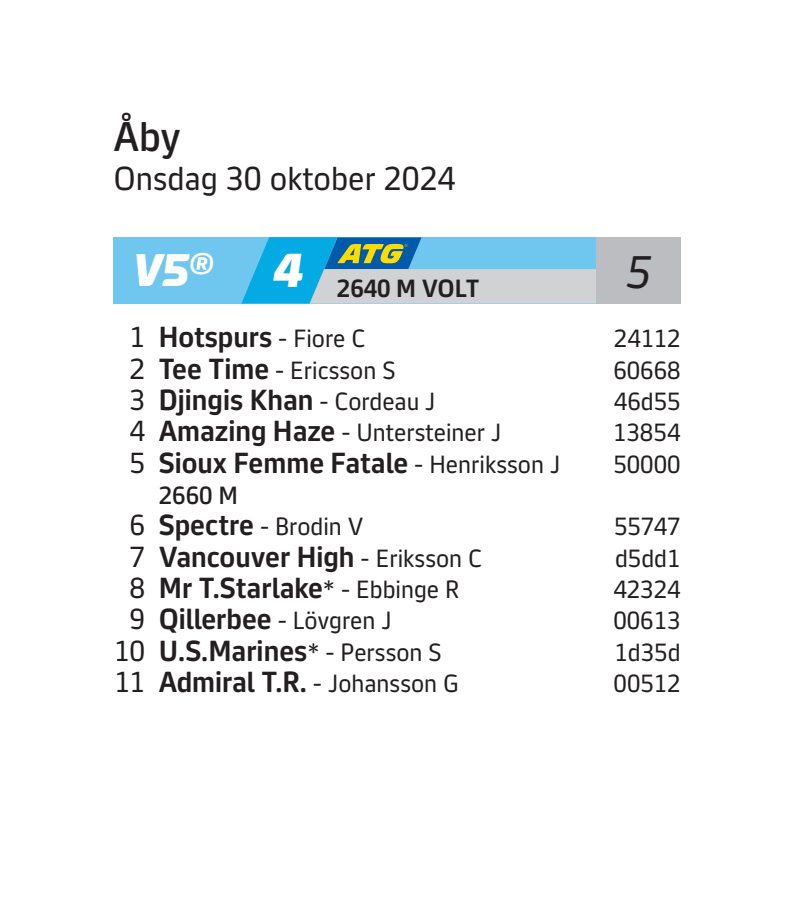
<style>
.page{position:relative;width:794px;height:908px;background:#fff}
.page>*{position:absolute;margin:0;border:0;box-sizing:border-box;transform-origin:0 0}
.t1{font:46px "ATG Rubrik";color:#fff}
.t2{font:44px "ATG Rubrik";color:#fff}
.t3{font:italic 44px "ATG Text";color:#231f20}
.t4{font:500 40px "ATG Text";color:#231f20}
.t5{font:32px "ATG Text";color:#231f20}
.HorseAndRider{font:700 28px "ATG Text";color:#231f20}
.S_REKORD{font:28px "ATG Text";color:#231f20}
.HorseAndRider-2{font:24px "ATG Text";color:#231f20}
.S_REKORD-2{font:24px "ATG Text";color:#231f20}
.t6{font:700 24px "ATG Text";color:#231f20}
.Distance{font:500 24px "ATG Text";color:#231f20}
.s1{font-weight:400;font-size:24px}
.s2{font-weight:700;font-size:28px}
</style>
<div class="page">
<div style="left:595px;top:237px;width:85px;height:66px;background:#bcbdc0"></div>
<svg style="left:113px;top:237px;width:483px;height:66px;background:#79bfdb"></svg>
<p class="t4" style="left:113px;top:113px;width:69px">Åby</p>
<p class="t5" style="left:113px;top:159px;width:343px">Onsdag 30 oktober 2024</p>
<p class="t2" style="left:134px;top:244px;width:80px">V5®</p>
<p class="t1" style="left:273px;top:243px;width:32px">4</p>
<p class="t6" style="left:337px;top:274px;width:144px">2640 M VOLT</p>
<p class="t3" style="left:626px;top:246px;width:26px">5</p>
<p class="S_REKORD" style="left:129px;top:320px;width:17px">1</p>
<p class="HorseAndRider" style="left:159px;top:320px;width:208px">Hotspurs <span class="s1">- Fiore C</span></p>
<p class="S_REKORD-2" style="left:614px;top:324px;width:68px">24112</p>
<p class="S_REKORD" style="left:129px;top:352px;width:17px">2</p>
<p class="HorseAndRider-2" style="left:159px;top:356px;width:238px"><span class="s2">Tee Time</span> - Ericsson S</p>
<p class="S_REKORD-2" style="left:613px;top:356px;width:69px">60668</p>
<p class="S_REKORD" style="left:129px;top:383px;width:17px">3</p>
<p class="HorseAndRider" style="left:159px;top:383px;width:278px">Djingis Khan <span class="s1">- Cordeau J</span></p>
<p class="S_REKORD-2" style="left:614px;top:387px;width:68px">46d55</p>
<p class="S_REKORD" style="left:129px;top:414px;width:17px">4</p>
<p class="HorseAndRider-2" style="left:159px;top:418px;width:344px"><span class="s2">Amazing Haze</span> - Untersteiner J</p>
<p class="S_REKORD-2" style="left:613px;top:418px;width:69px">13854</p>
<p class="S_REKORD" style="left:129px;top:446px;width:17px">5</p>
<p class="HorseAndRider" style="left:159px;top:445px;width:403px">Sioux Femme Fatale <span class="s1">- Henriksson J</span></p>
<p class="S_REKORD-2" style="left:613px;top:449px;width:69px">50000</p>
<p class="Distance" style="left:159px;top:481px;width:81px">2660 M</p>
<p class="S_REKORD" style="left:129px;top:508px;width:17px">6</p>
<p class="HorseAndRider-2" style="left:159px;top:512px;width:206px"><span class="s2">Spectre</span> - Brodin V</p>
<p class="S_REKORD-2" style="left:614px;top:512px;width:68px">55747</p>
<p class="S_REKORD" style="left:129px;top:540px;width:17px">7</p>
<p class="HorseAndRider" style="left:159px;top:539px;width:325px">Vancouver High <span class="s1">- Eriksson C</span></p>
<p class="S_REKORD-2" style="left:615px;top:543px;width:67px">d5dd1</p>
<p class="S_REKORD" style="left:129px;top:571px;width:17px">8</p>
<p class="HorseAndRider" style="left:159px;top:570px;width:302px">Mr T.Starlake<span class="s1">* - Ebbinge R</span></p>
<p class="S_REKORD-2" style="left:613px;top:575px;width:69px">42324</p>
<p class="S_REKORD" style="left:129px;top:602px;width:17px">9</p>
<p class="HorseAndRider" style="left:159px;top:602px;width:234px">Qillerbee <span class="s1">- Lövgren J</span></p>
<p class="S_REKORD-2" style="left:613px;top:606px;width:69px">00613</p>
<p class="S_REKORD" style="left:114px;top:633px;width:33px">10</p>
<p class="HorseAndRider" style="left:159px;top:633px;width:284px">U.S.Marines<span class="s1">* - Persson S</span></p>
<p class="S_REKORD-2" style="left:614px;top:637px;width:67px">1d35d</p>
<p class="S_REKORD" style="left:114px;top:665px;width:32px">11</p>
<p class="HorseAndRider" style="left:159px;top:664px;width:301px">Admiral T.R. <span class="s1">- Johansson G</span></p>
<p class="S_REKORD-2" style="left:613px;top:669px;width:68px">00512</p>
</div>
